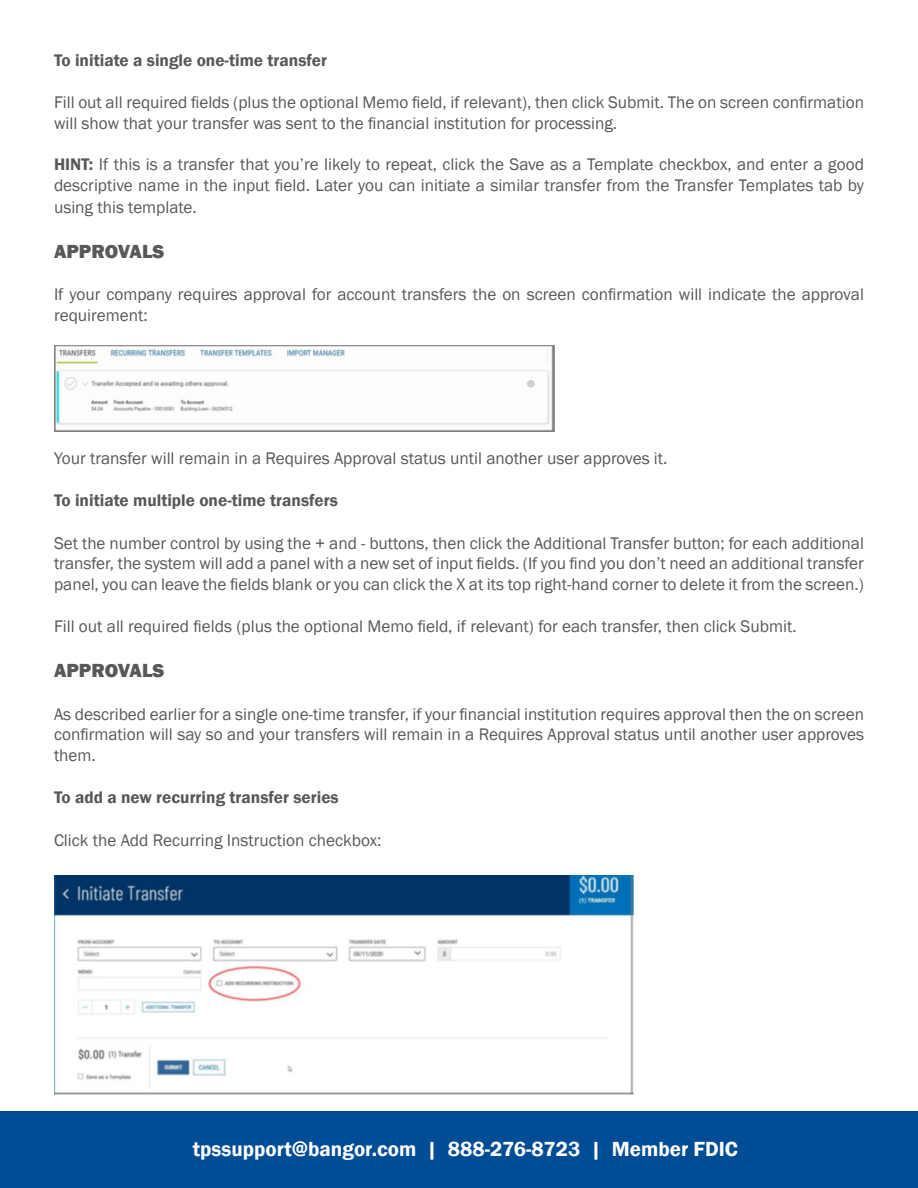
<style>
.page{position:relative;width:918px;height:1188px;background:#fff}
.page>*{position:absolute;margin:0;border:0;box-sizing:border-box;transform-origin:0 0}
.t1{font:600 21px "Franklin Gothic";color:#fff}
.t2{font:800 19.5px "Franklin Gothic";color:#57585a}
.t3{font:17.25px/20.7px "Franklin Gothic";color:#57585a;text-align:justify}
.t4{font:600 17.25px "Franklin Gothic";color:#57585a}
.s1{font-weight:600}
</style>
<div class="page">
<img style="left:54px;top:346px;width:500px;height:86px">
<img style="left:54px;top:875px;width:580px;height:220px">
<div style="left:0;top:1111px;width:918px;height:77px;background:#014d95"></div>
<p class="t4" style="left:54px;top:50px;width:275px">To initiate a single one-time transfer</p>
<p class="t3" style="left:54px;top:93px;width:812px">Fill out all required fields (plus the optional Memo field, if relevant), then click Submit. The on screen confirmation will show that your transfer was sent to the financial institution for processing.</p>
<p class="t3" style="left:54px;top:155px;width:812px;line-height:21.1px"><span class="s1">HINT:</span> If this is a transfer that you’re likely to repeat, click the Save as a Template checkbox, and enter a good descriptive name in the input field. Later you can initiate a similar transfer from the Transfer Templates tab by using this template.</p>
<p class="t2" style="left:54px;top:239px;width:112px">APPROVALS</p>
<p class="t3" style="left:54px;top:284px;width:812px">If your company requires approval for account transfers the on screen confirmation will indicate the approval requirement:</p>
<p class="t3" style="left:54px;top:448px;width:615px">Your transfer will remain in a Requires Approval status until another user approves it.</p>
<p class="t4" style="left:54px;top:490px;width:286px">To initiate multiple one-time transfers</p>
<p class="t3" style="left:54px;top:533px;width:812px">Set the number control by using the + and - buttons, then click the Additional Transfer button; for each additional transfer, the system will add a panel with a new set of input fields. (If you find you don’t need an additional transfer panel, you can leave the fields blank or you can click the X at its top right-hand corner to delete it from the screen.)</p>
<p class="t3" style="left:54px;top:617px;width:744px">Fill out all required fields (plus the optional Memo field, if relevant) for each transfer, then click Submit.</p>
<p class="t2" style="left:54px;top:658px;width:112px">APPROVALS</p>
<p class="t3" style="left:54px;top:704px;width:812px">As described earlier for a single one-time transfer, if your financial institution requires approval then the on screen confirmation will say so and your transfers will remain in a Requires Approval status until another user approves them.</p>
<p class="t4" style="left:54px;top:787px;width:286px">To add a new recurring transfer series</p>
<p class="t3" style="left:54px;top:830px;width:329px">Click the Add Recurring Instruction checkbox:</p>
<p class="t1" style="left:193px;top:1136px;width:547px">tpssupport@bangor.com | 888-276-8723 | Member FDIC</p>
</div>
